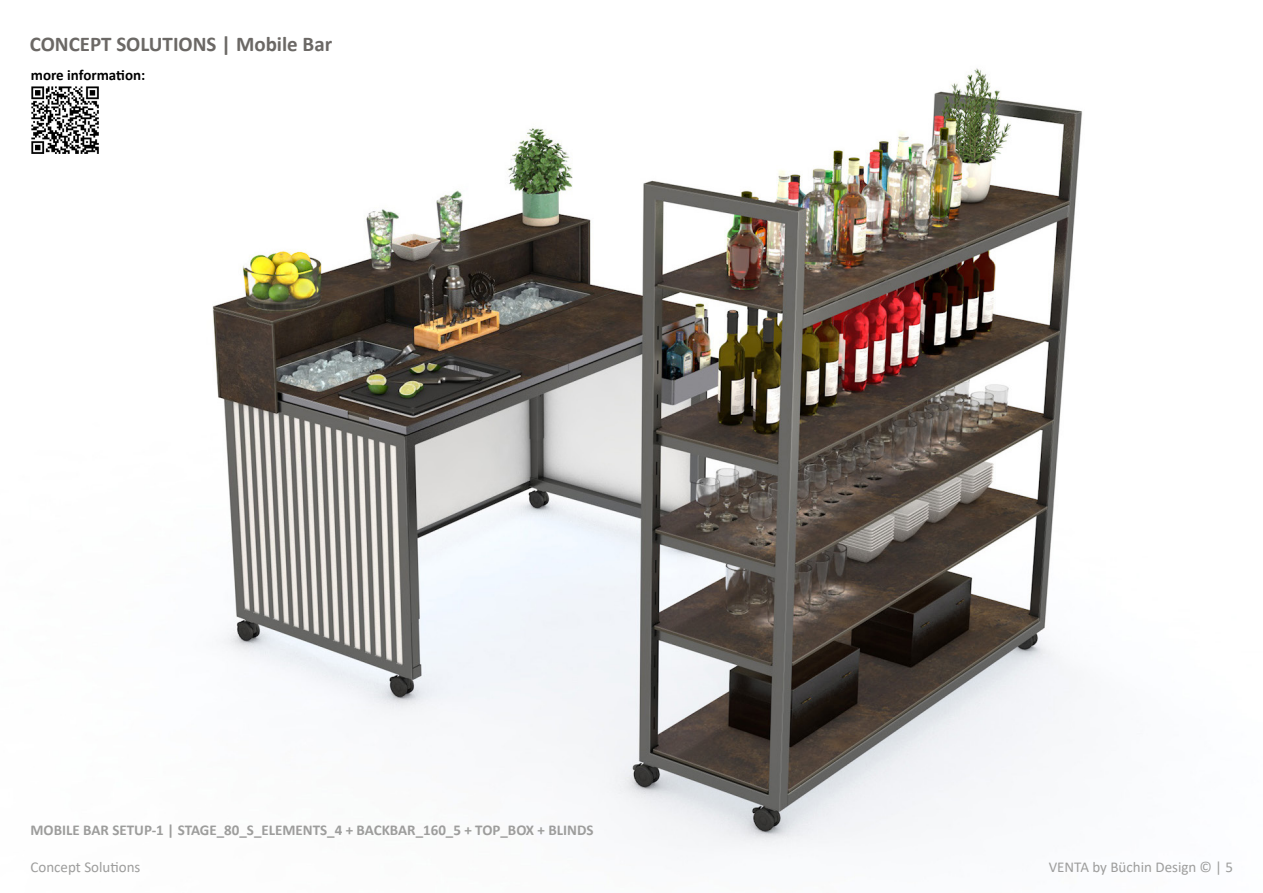
<style>
.page{position:relative;width:1263px;height:893px;background:#fff}
.page>*{position:absolute;margin:0;border:0;box-sizing:border-box;transform-origin:0 0}
.t1{font:700 21px "Calibri";color:#6b6865}
.t2{font:700 15px "Calibri";color:#9d9d9c}
.t3{font:15px "Calibri";color:#9d9d9c}
.t4{font:700 15px "Calibri";color:#000}
</style>
<div class="page">
<img style="left:212px;top:68px;width:871px;height:779px">
<img style="left:31px;top:86px;width:68px;height:68px">
<h1 class="t1" style="left:30px;top:29px;width:304px">CONCEPT SOLUTIONS | Mobile Bar</h1>
<p class="t4" style="left:31px;top:64px;width:116px">more information:</p>
<p class="t2" style="left:31px;top:819px;width:565px">MOBILE BAR SETUP-1 | STAGE_80_S_ELEMENTS_4 + BACKBAR_160_5 + TOP_BOX + BLINDS</p>
<p class="t3" style="left:31px;top:856px;width:111px">Concept Solutions</p>
<p class="t3" style="left:1049px;top:856px;width:186px">VENTA by Büchin Design © | 5</p>
</div>
